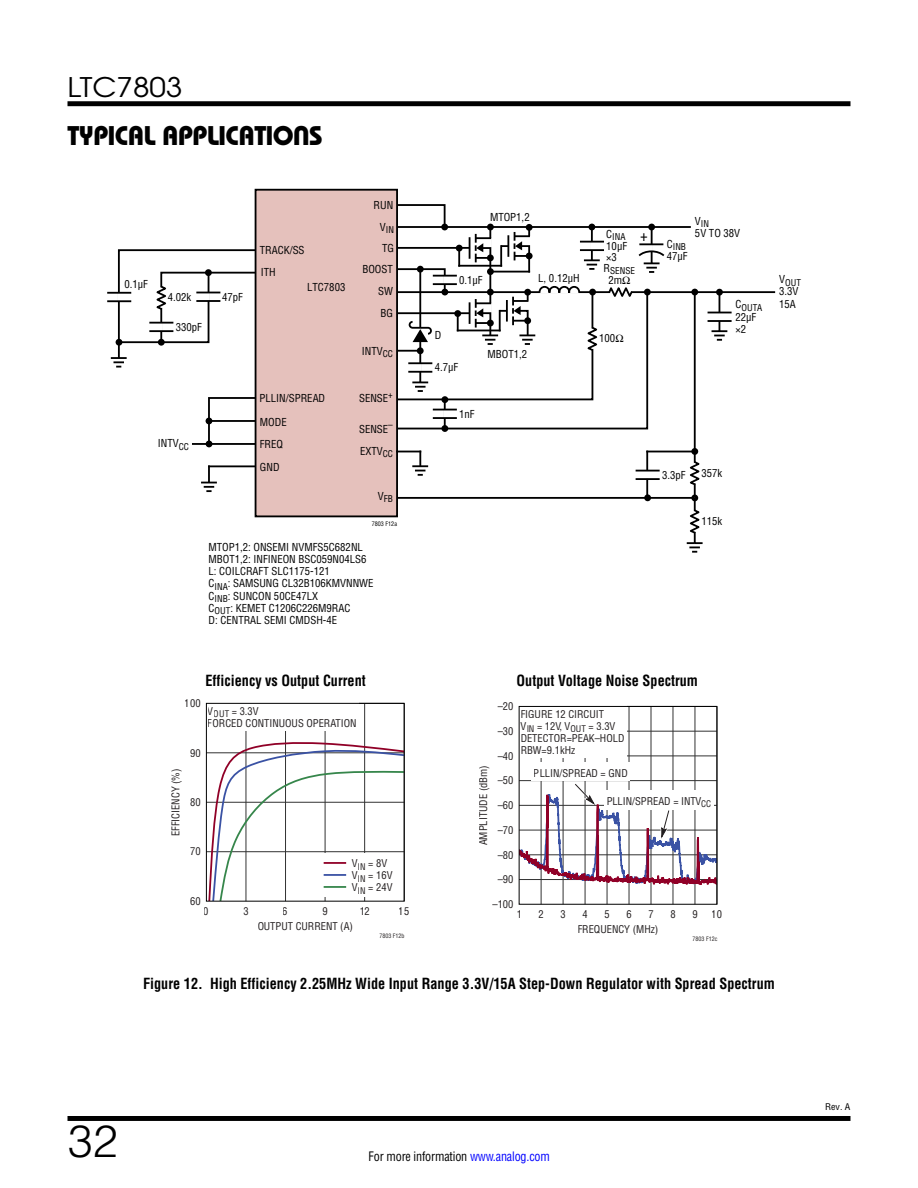
<style>
.page{position:relative;width:918px;height:1188px;background:#fff}
.page>*{position:absolute;margin:0;border:0;box-sizing:border-box;transform-origin:0 0}
.t1{font:300 45px "Helvetica";color:#000}
.t2{font:27px "Linear Bauhaus";letter-spacing:-.02em;color:#000}
.t3{font:27px "Avant Garde";color:#000;scale:1.1 1}
.t4{font:condensed 15.3px "Helvetica";color:#000}
.t5{font:700 15px "Linear Helv Cond";color:#000;scale:.95 1}
.t6{font:700 14.25px "Linear Helv Cond";color:#231f20}
.t7{font:12.75px "Linear Helv Cond";letter-spacing:-.01em;color:#000;scale:.95 1}
.t8{font:10.8px/12.3px "Linear Helv Cond";color:#000}
.t9{font:10.5px/12px "Linear Helv Cond";color:#231f20}
.t10{font:9.15px "Linear Helv Cond";color:#000}
.t11{font:9px "Linear Helv Cond";color:#000;scale:1.1 1}
.t12{font:6.15px "Linear Helv Cond";color:#000}
.t13{font:6px "Linear Helv Cond";color:#231f20}
.s1{color:#00f}
</style>
<div class="page">
<div style="left:68px;top:101px;width:782px;height:5px;background:#000"></div>
<div style="left:68px;top:1116px;width:782px;height:5px;background:#000"></div>
<hr style="left:193px;top:443px;width:63px;height:2px;background:#000">
<hr style="left:209px;top:465px;width:47px;height:2px;background:#000">
<div style="left:256px;top:190px;width:141px;height:326px;background:#e5c1bc"></div>
<div style="left:255px;top:189px;width:143px;height:328px;border:2px solid #000"></div>
<svg style="left:201px;top:466px;width:16px;height:26px"></svg>
<svg style="left:687px;top:542px;width:16px;height:11px"></svg>
<svg style="left:206px;top:396px;width:52px;height:51px"></svg>
<hr style="left:719px;top:292px;width:1px;height:41px;background:#000">
<svg style="left:708px;top:312px;width:24px;height:8px"></svg>
<hr style="left:708px;top:320px;width:24px;height:2px;background:#000">
<svg style="left:712px;top:330px;width:15px;height:11px"></svg>
<div style="left:716px;top:289px;width:7px;height:7px;background:#000;border-radius:50%"></div>
<div style="left:691px;top:448px;width:7px;height:7px;background:#000;border-radius:50%"></div>
<hr style="left:107px;top:292px;width:24px;height:2px;background:#000">
<hr style="left:107px;top:300px;width:24px;height:2px;background:#000">
<svg style="left:111px;top:248px;width:146px;height:120px"></svg>
<hr style="left:196px;top:300px;width:24px;height:2px;background:#000">
<hr style="left:398px;top:226px;width:293px;height:2px;background:#000">
<hr style="left:398px;top:291px;width:377px;height:2px;background:#000">
<svg style="left:395px;top:290px;width:302px;height:210px"></svg>
<hr style="left:694px;top:498px;width:2px;height:45px;background:#000">
<svg style="left:686px;top:459px;width:14px;height:28px"></svg>
<svg style="left:689px;top:508px;width:11px;height:27px"></svg>
<svg style="left:395px;top:203px;width:271px;height:227px"></svg>
<hr style="left:646px;top:452px;width:2px;height:46px;background:#000">
<div style="left:644px;top:494px;width:7px;height:7px;background:#000;border-radius:50%"></div>
<div style="left:645px;top:471px;width:5px;height:8px;background:#fff"></div>
<hr style="left:636px;top:470px;width:24px;height:2px;background:#000">
<hr style="left:636px;top:478px;width:24px;height:2px;background:#000">
<svg style="left:397px;top:451px;width:31px;height:25px"></svg>
<hr style="left:246px;top:703px;width:1px;height:198px;background:#323232">
<hr style="left:285px;top:703px;width:1px;height:198px;background:#323232">
<hr style="left:325px;top:703px;width:1px;height:198px;background:#323232">
<hr style="left:364px;top:703px;width:1px;height:198px;background:#323232">
<div style="left:206px;top:701px;width:153px;height:30px;background:#fff"></div>
<svg style="left:208px;top:742px;width:195px;height:158px"></svg>
<div style="left:206px;top:703px;width:199px;height:199px;border:1px solid #000"></div>
<hr style="left:717px;top:706px;width:1px;height:198px;background:#323232">
<div style="left:518px;top:703px;width:109px;height:54px;background:#f8f8f8"></div>
<div style="left:519px;top:706px;width:198px;height:199px;border:1px solid #000"></div>
<svg style="left:520px;top:707px;width:196px;height:197px"></svg>
<h2 class="t3" style="left:68px;top:70px;width:106px">LTC7803</h2>
<h2 class="t2" style="left:68px;top:119px;width:257px">TYPICAL APPLICATIONS</h2>
<p class="t8" style="left:124px;top:278px;width:25px">0.1µF</p>
<p class="t8" style="left:168px;top:291px;width:25px">4.02k</p>
<p class="t8" style="left:176px;top:321px;width:28px">330pF</p>
<p class="t8" style="left:158px;top:437px;width:33px">INTV<sub>CC</sub></p>
<p class="t8" style="left:222px;top:291px;width:22px">47pF</p>
<p class="t8" style="left:260px;top:239px;width:46px;line-height:21.9px">TRACK/SS<br>ITH</p>
<p class="t8" style="left:307px;top:281px;width:40px">LTC7803</p>
<p class="t8" style="left:260px;top:392px;width:67px">PLLIN/SPREAD</p>
<p class="t8" style="left:260px;top:410px;width:28px;line-height:22.5px">MODE<br>FREQ<br>GND</p>
<p class="t8" style="left:374px;top:199px;width:21px">RUN</p>
<p class="t10" style="left:380px;top:224px;width:16px"><sup>V</sup>IN</p>
<p class="t8" style="left:378px;top:258px;width:16px;line-height:21.9px;text-align:justify;text-indent:-16px">BOOST SW BG</p>
<p class="t8" style="left:362px;top:345px;width:33px">INTV<sub>CC</sub></p>
<p class="t8" style="left:359px;top:392px;width:35px">SENSE<sup>+</sup></p>
<p class="t8" style="left:359px;top:423px;width:35px">SENSE<sup>–</sup></p>
<p class="t8" style="left:382px;top:242px;width:13px">TG</p>
<p class="t8" style="left:360px;top:445px;width:34px">EXTV<sub>CC</sub></p>
<p class="t10" style="left:378px;top:493px;width:17px"><sup>V</sup>FB</p>
<p class="t8" style="left:490px;top:210px;width:41px">MTOP1,2</p>
<p class="t8" style="left:459px;top:274px;width:25px">0.1µF</p>
<p class="t8" style="left:538px;top:272px;width:43px">L, 0.12µH</p>
<p class="t8" style="left:435px;top:329px;width:8px">D</p>
<p class="t8" style="left:435px;top:361px;width:25px">4.7µF</p>
<p class="t8" style="left:488px;top:348px;width:41px">MBOT1,2</p>
<p class="t8" style="left:459px;top:408px;width:17px">1nF</p>
<p class="t10" style="left:606px;top:231px;width:21px"><sup>C</sup>INA</p>
<p class="t8" style="left:606px;top:241px;width:22px;line-height:10.8px">10µF ×3</p>
<h3 class="t4" style="left:640px;top:225px;width:9px">+</h3>
<p class="t10" style="left:604px;top:265px;width:33px"><sup>R</sup>SENSE</p>
<p class="t8" style="left:608px;top:274px;width:23px">2mΩ</p>
<p class="t8" style="left:599px;top:332px;width:26px">100Ω</p>
<p class="t10" style="left:695px;top:218px;width:16px"><sup>V</sup>IN</p>
<p class="t8" style="left:695px;top:227px;width:47px">5V TO 38V</p>
<p class="t10" style="left:667px;top:241px;width:21px"><sup>C</sup>INB</p>
<p class="t8" style="left:667px;top:250px;width:22px">47µF</p>
<p class="t10" style="left:736px;top:302px;width:28px"><sup>C</sup>OUTA</p>
<p class="t8" style="left:736px;top:310px;width:22px">22µF ×2</p>
<p class="t8" style="left:662px;top:469px;width:25px">3.3pF</p>
<p class="t8" style="left:702px;top:467px;width:22px">357k</p>
<p class="t12" style="left:372px;top:520px;width:27px">7803 F12a</p>
<p class="t8" style="left:702px;top:515px;width:22px">115k</p>
<p class="t8" style="left:209px;top:540px;width:167px">MTOP1,2: ONSEMI NVMFS5C682NL<br>MBOT1,2: INFINEON BSC059N04LS6<br>L: COILCRAFT SLC1175-121<br>C<sub>INA</sub>: SAMSUNG CL32B106KMVNNWE<br>C<sub>INB</sub>: SUNCON 50CE47LX<br>C<sub>OUT</sub>: KEMET C1206C226M9RAC<br>D: CENTRAL SEMI CMDSH-4E</p>
<p class="t10" style="left:779px;top:276px;width:23px"><sup>V</sup>OUT</p>
<p class="t8" style="left:779px;top:285px;width:21px">3.3V<br>15A</p>
<h3 class="t5" style="left:205px;top:672px;width:170px">Efficiency vs Output Current</h3>
<h3 class="t5" style="left:517px;top:672px;width:192px">Output Voltage Noise Spectrum</h3>
<p class="t9" style="left:208px;top:705px;width:150px">V<sub>OUT</sub> = 3.3V<br>FORCED CONTINUOUS OPERATION</p>
<h3 class="t6" style="left:206px;top:678px;width:161px">Efficiency vs Output Current</h3>
<h3 class="t6" style="left:519px;top:681px;width:183px">Output Voltage Noise Spectrum</h3>
<p class="t9" style="left:185px;top:697px;width:17px">100</p>
<p class="t9" style="left:498px;top:700px;width:17px">–20</p>
<p class="t9" style="left:521px;top:708px;width:105px">FIGURE 12 CIRCUIT<br>V<sub>IN</sub> = 12V, V<sub>OUT</sub> = 3.3V<br>DETECTOR=PEAK–HOLD<br>RBW=9.1kHz</p>
<p class="t9" style="left:534px;top:767px;width:95px">PLLIN/SPREAD = GND</p>
<p class="t9" style="left:607px;top:795px;width:106px">PLLIN/SPREAD = INTV<sub>CC</sub></p>
<p class="t9" style="left:498px;top:725px;width:17px">–30</p>
<p class="t9" style="left:190px;top:747px;width:12px">90</p>
<p class="t9" style="left:498px;top:750px;width:17px">–40</p>
<p class="t9" style="left:477px;top:845px;width:82px;rotate:-90deg">AMPLITUDE (dBm)</p>
<p class="t9" style="left:170px;top:836px;width:69px;rotate:-90deg">EFFICIENCY (%)</p>
<p class="t9" style="left:498px;top:774px;width:17px">–50</p>
<p class="t9" style="left:190px;top:796px;width:12px">80</p>
<p class="t9" style="left:498px;top:799px;width:17px">–60</p>
<p class="t9" style="left:498px;top:824px;width:17px">–70</p>
<p class="t9" style="left:190px;top:846px;width:12px">70</p>
<p class="t9" style="left:352px;top:858px;width:42px">V<sub>IN</sub> = 8V<br>V<sub>IN</sub> = 16V<br>V<sub>IN</sub> = 24V</p>
<p class="t9" style="left:257px;top:920px;width:97px">OUTPUT CURRENT (A)</p>
<p class="t9" style="left:190px;top:895px;width:12px">60</p>
<p class="t9" style="left:204px;top:905px;width:7px">0</p>
<p class="t9" style="left:243px;top:905px;width:7px">3</p>
<p class="t9" style="left:283px;top:905px;width:7px">6</p>
<p class="t9" style="left:322px;top:905px;width:7px">9</p>
<p class="t9" style="left:359px;top:905px;width:12px">12</p>
<p class="t9" style="left:399px;top:905px;width:12px">15</p>
<p class="t13" style="left:379px;top:932px;width:27px">7803 F12b</p>
<p class="t9" style="left:498px;top:849px;width:17px">–80</p>
<p class="t9" style="left:498px;top:873px;width:17px">–90</p>
<p class="t9" style="left:492px;top:898px;width:22px">–100</p>
<p class="t9" style="left:517px;top:908px;width:7px">1</p>
<p class="t9" style="left:538px;top:908px;width:7px">2</p>
<p class="t9" style="left:560px;top:908px;width:7px">3</p>
<p class="t9" style="left:582px;top:908px;width:7px">4</p>
<p class="t9" style="left:604px;top:908px;width:7px">5</p>
<p class="t9" style="left:626px;top:908px;width:7px">6</p>
<p class="t9" style="left:648px;top:908px;width:7px">7</p>
<p class="t9" style="left:670px;top:908px;width:7px">8</p>
<p class="t9" style="left:692px;top:908px;width:7px">9</p>
<p class="t9" style="left:712px;top:908px;width:12px">10</p>
<p class="t9" style="left:578px;top:923px;width:82px">FREQUENCY (MHz)</p>
<p class="t13" style="left:693px;top:936px;width:26px">7803 F12c</p>
<h3 class="t5" style="left:143px;top:974px;width:667px">Figure 12. High Efficiency 2.25MHz Wide Input Range 3.3V/15A Step-Down Regulator with Spread Spectrum</h3>
<h1 class="t1" style="left:68px;top:1113px;width:52px">32</h1>
<p class="t7" style="left:369px;top:1148px;width:192px">For more information <span class="s1">www.analog.com</span></p>
<p class="t11" style="left:825px;top:1102px;width:24px">Rev. A</p>
</div>
